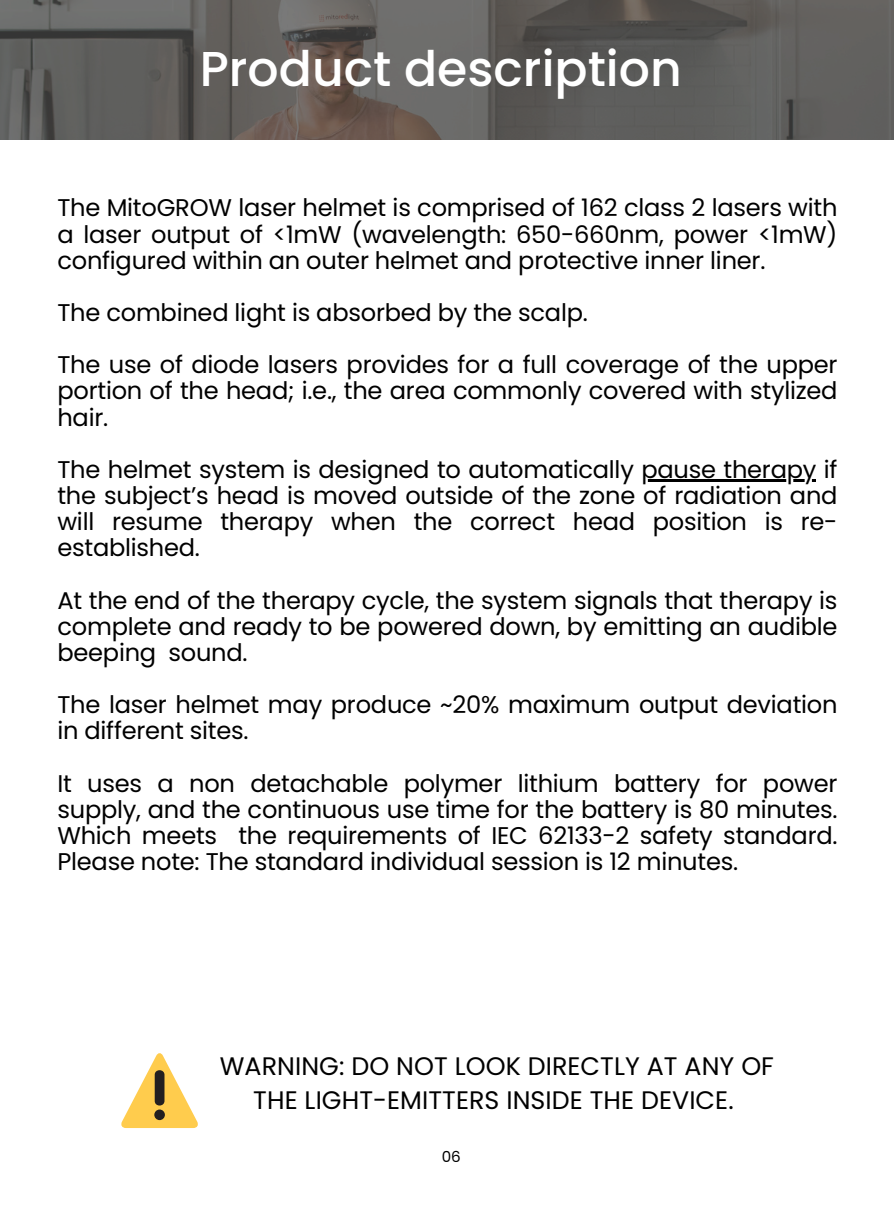
<style>
.page{position:relative;width:894px;height:1209px;background:#fff}
.page>*{position:absolute;margin:0;border:0;box-sizing:border-box;transform-origin:0 0}
.t1{font:500 48.9px "Poppins";color:#fff}
.t2{font:25.2px/34.8px "Poppins";letter-spacing:.005em;color:#000;text-align:center}
.t3{font:24px/26.1px "Poppins";letter-spacing:-.01em;color:#000}
.t4{font:15px "Poppins";color:#000}
</style>
<div class="page">
<hr style="left:641px;top:480px;width:175px;height:2px;background:#000">
<svg style="left:121px;top:1053px;width:77px;height:74px"></svg>
<svg style="left:0;top:0;width:893px;height:139px;background:#605d5b"></svg>
<p class="t1" style="left:200px;top:35px;width:483px">Product description</p>
<p class="t3" style="left:57px;top:195px;width:781px;text-align:justify">The MitoGROW laser helmet is comprised of 162 class 2 lasers with a laser output of &lt;1mW (wavelength: 650-660nm, power &lt;1mW) configured within an outer helmet and protective inner liner.</p>
<h1 class="t3" style="left:57px;top:299px;width:532px">The combined light is absorbed by the scalp.</h1>
<p class="t3" style="left:57px;top:352px;width:781px;text-align:justify">The use of diode lasers provides for a full coverage of the upper portion of the head; i.e., the area commonly covered with stylized hair.</p>
<p class="t3" style="left:57px;top:456px;width:781px">The helmet system is designed to automatically pause therapy if</p>
<p class="t3" style="left:57px;top:482px;width:781px;text-align:justify">the subject’s head is moved outside of the zone of radiation and will resume therapy when the correct head position is re&shy;established.</p>
<p class="t3" style="left:57px;top:587px;width:781px">At the end of the therapy cycle, the system signals that therapy is</p>
<p class="t3" style="left:57px;top:613px;width:781px">complete and ready to be powered down, by emitting an audible beeping sound.</p>
<p class="t3" style="left:57px;top:691px;width:781px">The laser helmet may produce ~20% maximum output deviation in different sites.</p>
<p class="t3" style="left:57px;top:770px;width:781px">It uses a non detachable polymer lithium battery for power supply, and the continuous use time for the battery is 80 minutes.</p>
<p class="t3" style="left:57px;top:822px;width:781px">Which meets the requirements of IEC 62133-2 safety standard.<br>Please note: The standard individual session is 12 minutes.</p>
<p class="t2" style="left:220px;top:1048px;width:555px">WARNING: DO NOT LOOK DIRECTLY AT ANY OF<br>THE LIGHT-EMITTERS INSIDE THE DEVICE.</p>
<h2 class="t4" style="left:441px;top:1146px;width:20px">06</h2>
</div>
